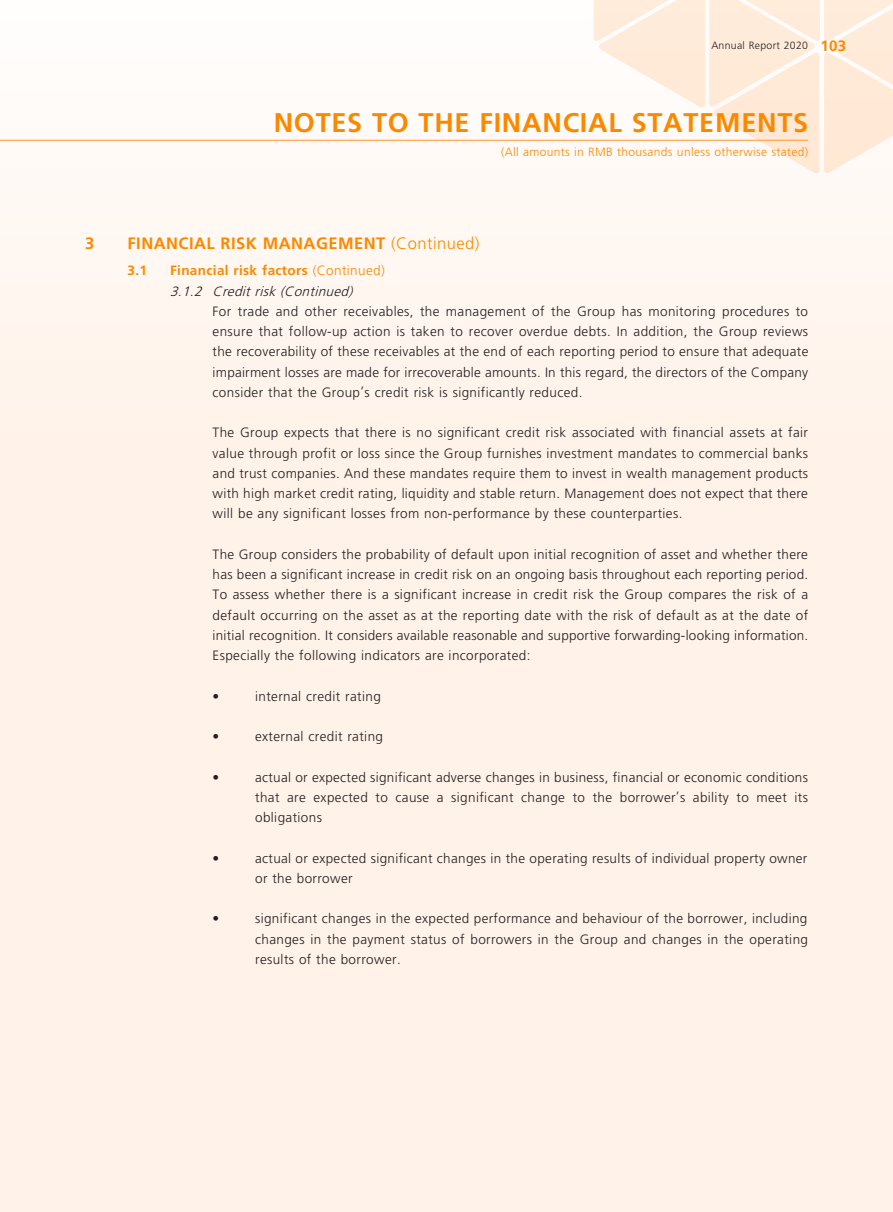
<style>
.page{position:relative;width:893px;height:1212px;background:#fff2e8}
.page>*{position:absolute;margin:0;border:0;box-sizing:border-box;transform-origin:0 0}
.t1{font:700 27px "Frutiger LT Std";letter-spacing:.03em;color:#fa8900}
.t2{font:700 16.5px "Frutiger LT Std";letter-spacing:.03em;color:#fa8900}
.t3{font:300 13.5px/20.2px "Frutiger LT Std";letter-spacing:.03em;color:#231f20;text-align:justify}
.t4{font:italic 300 13.5px/20.2px "Frutiger LT Std";color:#231f20}
.t5{font:700 13.5px "Frutiger LT Std";color:#fa8900}
.t6{font:300 12px "Frutiger LT Std";letter-spacing:.03em;color:#fa8900}
.t7{font:300 10.5px "Frutiger LT Std";letter-spacing:.03em;color:#231f20}
.s1{font-weight:700;font-size:15px;color:#fa8900}
.s2{font-weight:300}
.s3{font-weight:700;font-style:normal;color:#fa8900}
.s4{font-style:normal;color:#fa8900}
</style>
<div class="page">
<svg style="left:594px;top:0;width:299px;height:174px"></svg>
<hr style="left:0;top:140px;width:808px;height:1px;background:#ffa044">
<p class="t7" style="left:711px;top:40px;width:136px">Annual Report 2020 <span class="s1">103</span></p>
<h1 class="t1" style="left:274px;top:107px;width:536px">NOTES TO THE FINANCIAL STATEMENTS</h1>
<p class="t6" style="left:501px;top:146px;width:308px">(All amounts in RMB thousands unless otherwise stated)</p>
<p class="t2" style="left:85px;top:233px;width:11px">3</p>
<p class="t2" style="left:128px;top:233px;width:353px">FINANCIAL RISK MANAGEMENT <span class="s2">(Continued)</span></p>
<p class="t5" style="left:128px;top:263px;width:21px">3.1</p>
<p class="t4" style="left:170px;top:261px;width:216px"><span class="s3">Financial risk factors</span> <span class="s4">(Continued)<br></span>3.1.2 Creditrisk (Continued)</p>
<p class="t3" style="left:213px;top:301px;width:597px">For trade and other receivables, the management of the Group has monitoring procedures to ensure that follow-up action is taken to recover overdue debts. In addition, the Group reviews the recoverability of these receivables at the end of each reporting period to ensure that adequate impairment losses are made for irrecoverable amounts. In this regard, the directors of the Company consider that the Group’s credit risk is significantly reduced.</p>
<p class="t3" style="left:213px;top:423px;width:597px">The Group expects that there is no significant credit risk associated with financial assets at fair value through profit or loss since the Group furnishes investment mandates to commercial banks and trust companies. And these mandates require them to invest in wealth management products with high market credit rating, liquidity and stable return. Management does not expect that there will be any significant losses from non-performance by these counterparties.</p>
<p class="t3" style="left:213px;top:544px;width:597px">The Group considers the probability of default upon initial recognition of asset and whether there has been a significant increase in credit risk on an ongoing basis throughout each reporting period.<br>To assess whether there is a significant increase in credit risk the Group compares the risk of a default occurring on the asset as at the reporting date with the risk of default as at the date of initial recognition. It considers available reasonable and supportive forwarding-looking information.<br>Especially the following indicators are incorporated:</p>
<p class="t3" style="left:213px;top:686px;width:8px">•</p>
<p class="t3" style="left:255px;top:686px;width:127px">internal credit rating</p>
<p class="t3" style="left:213px;top:726px;width:8px">•</p>
<p class="t3" style="left:255px;top:726px;width:129px">external credit rating</p>
<p class="t3" style="left:213px;top:767px;width:8px">•</p>
<p class="t3" style="left:255px;top:767px;width:554px">actual or expected significant adverse changes in business, financial or economic conditions that are expected to cause a significant change to the borrower’s ability to meet its obligations</p>
<p class="t3" style="left:213px;top:848px;width:8px">•</p>
<p class="t3" style="left:255px;top:848px;width:554px">actual or expected significant changes in the operating results of individual property owner or the borrower</p>
<p class="t3" style="left:213px;top:909px;width:8px">•</p>
<p class="t3" style="left:255px;top:909px;width:554px">significant changes in the expected performance and behaviour of the borrower, including changes in the payment status of borrowers in the Group and changes in the operating results of the borrower.</p>
</div>
